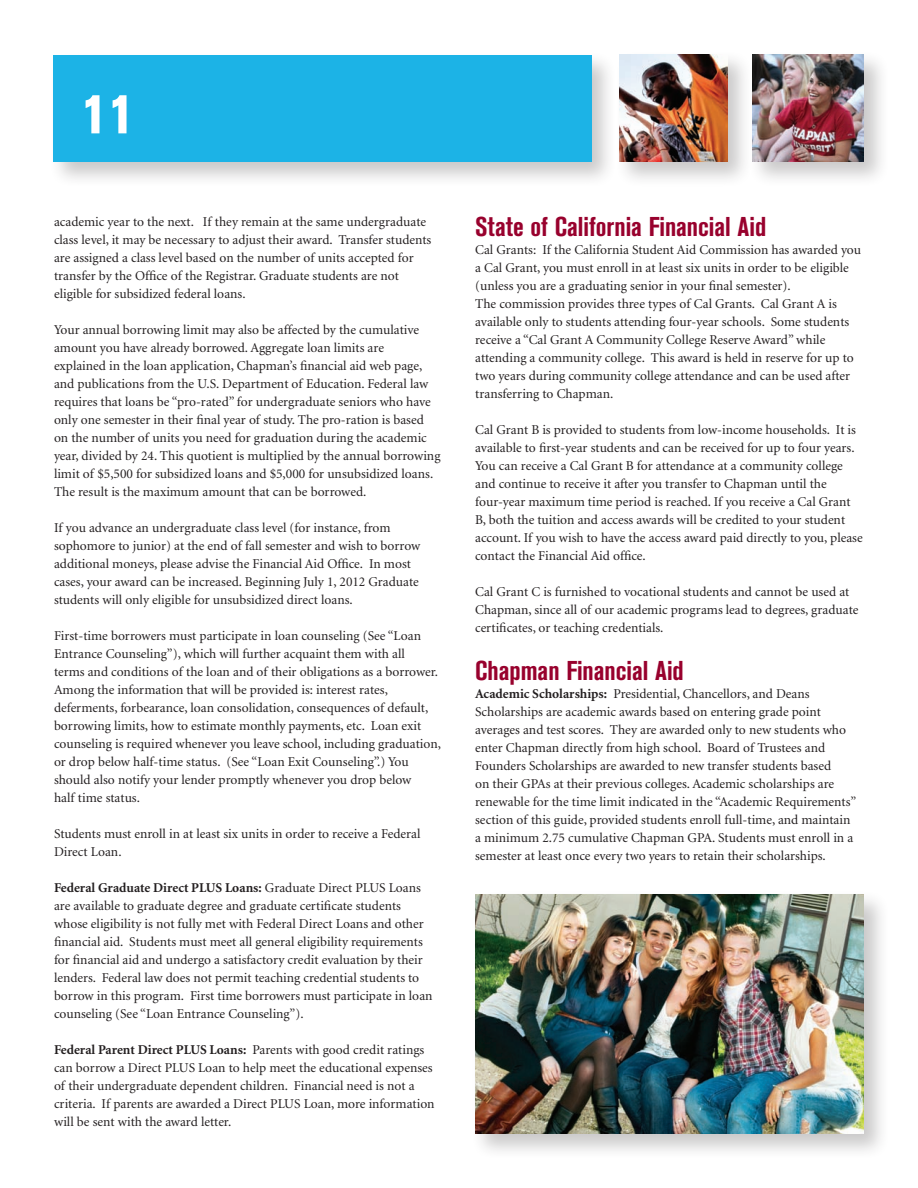
<style>
.page{position:relative;width:918px;height:1188px;background:#fff}
.page>*{position:absolute;margin:0;border:0;box-sizing:border-box;transform-origin:0 0}
.t1{font:800 condensed 54px "Akzidenz Grotesk BE";color:#fff}
.t2{font:700 condensed 27px "Akzidenz Grotesk BE";color:#98012d}
.t3{font:13.5px/18px "Minion";color:#231f20}
.s1{font-weight:700}
</style>
<div class="page">
<div style="left:48px;top:51px;width:570px;height:137px;background:#231f20;opacity:.24"></div>
<div style="left:53px;top:56px;width:539px;height:106px;background:#1cb3e6"></div>
<div style="left:615px;top:50px;width:138px;height:138px;background:#231f20;opacity:.24"></div>
<img style="left:619px;top:54px;width:108px;height:108px">
<div style="left:747px;top:50px;width:143px;height:138px;background:#231f20;opacity:.24"></div>
<img style="left:752px;top:55px;width:112px;height:107px">
<div style="left:470px;top:889px;width:420px;height:271px;background:#231f20;opacity:.24"></div>
<img style="left:475px;top:894px;width:389px;height:240px">
<p class="t1" style="left:81px;top:83px;width:55px">11</p>
<p class="t3" style="left:54px;top:213px;width:379px">academic year to the next. If they remain at the same undergraduate class level, it may be necessary to adjust their award. Transfer students are assigned a class level based on the number of units accepted for transfer by the Office of the Registrar. Graduate students are not</p>
<p class="t3" style="left:54px;top:285px;width:193px">eligible for subsidized federal loans.</p>
<p class="t3" style="left:54px;top:321px;width:388px">Your annual borrowing limit may also be affected by the cumulative amount you have already borrowed. Aggregate loan limits are<br>explained in the loan application, Chapman’s financial aid web page, and publications from the U.S. Department of Education. Federal law requires that loans be “pro-rated” for undergraduate seniors who have only one semester in their final year of study. The pro-ration is based on the number of units you need for graduation during the academic year, divided by 24. This quotient is multiplied by the annual borrowing limit of $5,500 for subsidized loans and $5,000 for unsubsidized loans.<br>The result is the maximum amount that can be borrowed.</p>
<p class="t3" style="left:54px;top:519px;width:368px">If you advance an undergraduate class level (for instance, from sophomore to junior) at the end of fall semester and wish to borrow additional moneys, please advise the Financial Aid Office. In most cases, your award can be increased. Beginning July 1, 2012 Graduate students will only eligible for unsubsidized direct loans.</p>
<p class="t3" style="left:54px;top:627px;width:389px">First-time borrowers must participate in loan counseling (See “Loan Entrance Counseling”), which will further acquaint them with all<br>terms and conditions of the loan and of their obligations as a borrower.<br>Among the information that will be provided is: interest rates, deferments, forbearance, loan consolidation, consequences of default, borrowing limits, how to estimate monthly payments, etc. Loan exit counseling is required whenever you leave school, including graduation, or drop below half-time status. (See “Loan Exit Counseling”.) You should also notify your lender promptly whenever you drop below</p>
<p class="t3" style="left:54px;top:789px;width:88px">half time status.</p>
<p class="t3" style="left:54px;top:825px;width:368px">Students must enroll in at least six units in order to receive a Federal<br>Direct Loan.</p>
<p class="t3" style="left:54px;top:879px;width:380px"><span class="s1">Federal Graduate Direct PLUS Loans:</span> Graduate Direct PLUS Loans are available to graduate degree and graduate certificate students whose eligibility is not fully met with Federal Direct Loans and other financial aid. Students must meet all general eligibility requirements for financial aid and undergo a satisfactory credit evaluation by their lenders. Federal law does not permit teaching credential students to borrow in this program. First time borrowers must participate in loan counseling (See “Loan Entrance Counseling”).</p>
<p class="t3" style="left:54px;top:1041px;width:382px"><span class="s1">Federal Parent Direct PLUS Loans:</span> Parents with good credit ratings can borrow a Direct PLUS Loan to help meet the educational expenses of their undergraduate dependent children. Financial need is not a criteria. If parents are awarded a Direct PLUS Loan, more information will be sent with the award letter.</p>
<p class="t2" style="left:475px;top:211px;width:293px">State of California Financial Aid</p>
<p class="t3" style="left:475px;top:241px;width:387px">Cal Grants: If the California Student Aid Commission has awarded you a Cal Grant, you must enroll in at least six units in order to be eligible (unless you are a graduating senior in your final semester).</p>
<p class="t3" style="left:475px;top:295px;width:380px">The commission provides three types of Cal Grants. Cal Grant A is available only to students attending four-year schools. Some students receive a “Cal Grant A Community College Reserve Award” while attending a community college. This award is held in reserve for up to two years during community college attendance and can be used after transferring to Chapman.</p>
<p class="t3" style="left:475px;top:421px;width:389px">Cal Grant B is provided to students from low-income households. It is available to first-year students and can be received for up to four years.<br>You can receive a Cal Grant B for attendance at a community college and continue to receive it after you transfer to Chapman until the four-year maximum time period is reached. If you receive a Cal Grant B, both the tuition and access awards will be credited to your student account. If you wish to have the access award paid directly to you, please contact the Financial Aid office.</p>
<p class="t3" style="left:475px;top:583px;width:385px">Cal Grant C is furnished to vocational students and cannot be used at<br>Chapman, since all of our academic programs lead to degrees, graduate certificates, or teaching credentials.</p>
<p class="t2" style="left:475px;top:655px;width:210px">Chapman Financial Aid</p>
<p class="t3" style="left:475px;top:685px;width:383px"><span class="s1">Academic Scholarships:</span> Presidential, Chancellors, and Deans Scholarships are academic awards based on entering grade point averages and test scores. They are awarded only to new students who enter Chapman directly from high school. Board of Trustees and Founders Scholarships are awarded to new transfer students based<br>on their GPAs at their previous colleges. Academic scholarships are renewable for the time limit indicated in the “Academic Requirements” section of this guide, provided students enroll full-time, and maintain a minimum 2.75 cumulative Chapman GPA. Students must enroll in a semester at least once every two years to retain their scholarships.</p>
</div>
